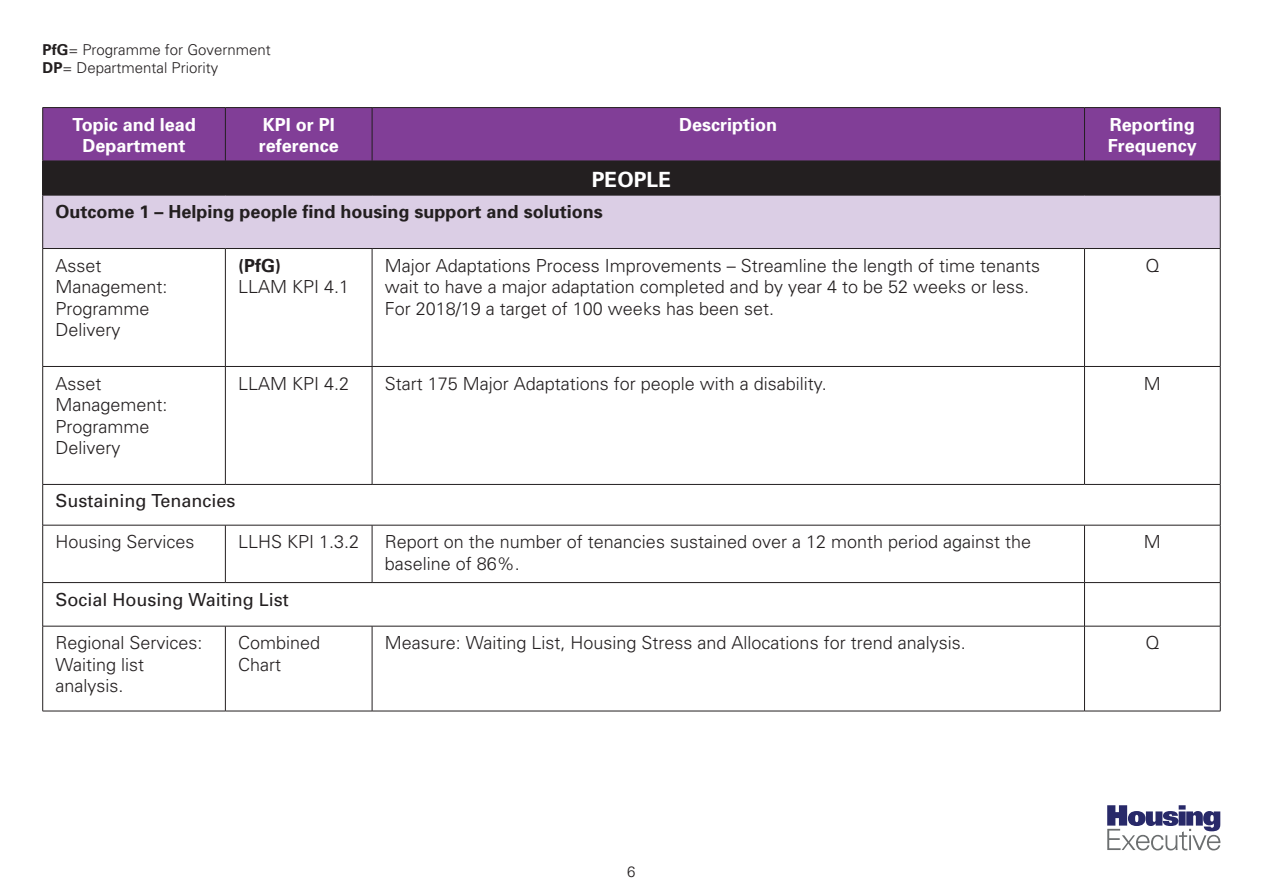
<style>
.page{position:relative;width:1263px;height:893px;background:#fff}
.page>*{position:absolute;margin:0;border:0;box-sizing:border-box;transform-origin:0 0}
.t1{font:700 21px "Univers";color:#fff}
.t2{font:300 18px/21.6px "Univers";color:#231f20}
.t3{font:700 18px/21.6px "Univers";color:#fff;text-align:center}
.t4{font:700 18px "Univers";color:#231f20}
.t5{font:18px "Univers";color:#231f20}
.t6{font:300 15px "Univers";color:#231f20}
.s1{font-weight:700}
</style>
<div class="page">
<svg style="left:1107px;top:805px;width:113px;height:45px"></svg>
<div style="left:43px;top:108px;width:1177px;height:53px;background:#813e97"></div>
<div style="left:43px;top:161px;width:1177px;height:34px;background:#231f20"></div>
<div style="left:43px;top:195px;width:1177px;height:53px;background:#dbcee5"></div>
<svg style="left:43px;top:249px;width:1177px;height:462px"></svg>
<hr style="left:43px;top:107px;width:182px;height:1px;background:#231f20">
<hr style="left:42px;top:108px;width:1px;height:53px;background:#231f20">
<hr style="left:225px;top:107px;width:147px;height:1px;background:#231f20">
<hr style="left:225px;top:108px;width:1px;height:53px;background:#231f20">
<hr style="left:372px;top:107px;width:712px;height:1px;background:#231f20">
<hr style="left:372px;top:108px;width:1px;height:53px;background:#231f20">
<hr style="left:1084px;top:107px;width:136px;height:1px;background:#231f20">
<hr style="left:1084px;top:108px;width:1px;height:53px;background:#231f20">
<hr style="left:1220px;top:108px;width:1px;height:53px;background:#231f20">
<hr style="left:42px;top:161px;width:1px;height:34px;background:#231f20">
<hr style="left:1220px;top:161px;width:1px;height:34px;background:#231f20">
<hr style="left:43px;top:195px;width:182px;height:1px;background:#231f20">
<hr style="left:42px;top:195px;width:1px;height:53px;background:#231f20">
<hr style="left:225px;top:195px;width:147px;height:1px;background:#231f20">
<hr style="left:372px;top:195px;width:712px;height:1px;background:#231f20">
<hr style="left:1084px;top:195px;width:136px;height:1px;background:#231f20">
<hr style="left:1220px;top:195px;width:1px;height:53px;background:#231f20">
<hr style="left:43px;top:248px;width:182px;height:1px;background:#231f20">
<hr style="left:42px;top:249px;width:1px;height:117px;background:#231f20">
<hr style="left:225px;top:248px;width:147px;height:1px;background:#231f20">
<hr style="left:225px;top:249px;width:1px;height:117px;background:#231f20">
<hr style="left:372px;top:248px;width:712px;height:1px;background:#231f20">
<hr style="left:372px;top:249px;width:1px;height:117px;background:#231f20">
<hr style="left:1084px;top:248px;width:136px;height:1px;background:#231f20">
<hr style="left:1084px;top:249px;width:1px;height:117px;background:#231f20">
<hr style="left:1220px;top:249px;width:1px;height:117px;background:#231f20">
<hr style="left:43px;top:366px;width:182px;height:1px;background:#231f20">
<hr style="left:42px;top:367px;width:1px;height:117px;background:#231f20">
<hr style="left:225px;top:366px;width:147px;height:1px;background:#231f20">
<hr style="left:225px;top:367px;width:1px;height:117px;background:#231f20">
<hr style="left:372px;top:366px;width:712px;height:1px;background:#231f20">
<hr style="left:372px;top:367px;width:1px;height:117px;background:#231f20">
<hr style="left:1084px;top:366px;width:136px;height:1px;background:#231f20">
<hr style="left:1084px;top:367px;width:1px;height:117px;background:#231f20">
<hr style="left:1220px;top:367px;width:1px;height:117px;background:#231f20">
<hr style="left:43px;top:484px;width:182px;height:1px;background:#231f20">
<hr style="left:42px;top:485px;width:1px;height:40px;background:#231f20">
<hr style="left:225px;top:484px;width:147px;height:1px;background:#231f20">
<hr style="left:372px;top:484px;width:712px;height:1px;background:#231f20">
<hr style="left:1084px;top:484px;width:136px;height:1px;background:#231f20">
<hr style="left:1220px;top:485px;width:1px;height:40px;background:#231f20">
<hr style="left:43px;top:525px;width:182px;height:1px;background:#231f20">
<hr style="left:42px;top:525px;width:1px;height:57px;background:#231f20">
<hr style="left:225px;top:525px;width:147px;height:1px;background:#231f20">
<hr style="left:225px;top:525px;width:1px;height:57px;background:#231f20">
<hr style="left:372px;top:525px;width:712px;height:1px;background:#231f20">
<hr style="left:372px;top:525px;width:1px;height:57px;background:#231f20">
<hr style="left:1084px;top:525px;width:136px;height:1px;background:#231f20">
<hr style="left:1084px;top:525px;width:1px;height:57px;background:#231f20">
<hr style="left:1220px;top:525px;width:1px;height:57px;background:#231f20">
<hr style="left:43px;top:582px;width:182px;height:1px;background:#231f20">
<hr style="left:42px;top:583px;width:1px;height:43px;background:#231f20">
<hr style="left:225px;top:582px;width:147px;height:1px;background:#231f20">
<hr style="left:372px;top:582px;width:712px;height:1px;background:#231f20">
<hr style="left:1084px;top:582px;width:136px;height:1px;background:#231f20">
<hr style="left:1084px;top:583px;width:1px;height:43px;background:#231f20">
<hr style="left:1220px;top:583px;width:1px;height:43px;background:#231f20">
<hr style="left:43px;top:626px;width:182px;height:1px;background:#231f20">
<hr style="left:42px;top:626px;width:1px;height:85px;background:#231f20">
<hr style="left:225px;top:626px;width:147px;height:1px;background:#231f20">
<hr style="left:225px;top:626px;width:1px;height:85px;background:#231f20">
<hr style="left:372px;top:626px;width:712px;height:1px;background:#231f20">
<hr style="left:372px;top:626px;width:1px;height:85px;background:#231f20">
<hr style="left:1084px;top:626px;width:136px;height:1px;background:#231f20">
<hr style="left:1084px;top:626px;width:1px;height:85px;background:#231f20">
<hr style="left:1220px;top:626px;width:1px;height:85px;background:#231f20">
<hr style="left:43px;top:711px;width:182px;height:1px;background:#231f20">
<hr style="left:225px;top:711px;width:147px;height:1px;background:#231f20">
<hr style="left:372px;top:711px;width:712px;height:1px;background:#231f20">
<hr style="left:1084px;top:711px;width:136px;height:1px;background:#231f20">
<p class="t6" style="left:43px;top:40px;width:230px"><span class="s1">PfG</span>= Programme for Government</p>
<p class="t6" style="left:43px;top:58px;width:177px"><span class="s1">DP</span>= Departmental Priority</p>
<p class="t3" style="left:72px;top:113px;width:125px">Topic and lead<br>Department</p>
<p class="t3" style="left:263px;top:113px;width:74px">KPI or PI</p>
<p class="t3" style="left:259px;top:135px;width:82px">reference</p>
<p class="t3" style="left:679px;top:113px;width:100px">Description</p>
<p class="t3" style="left:1110px;top:113px;width:87px">Reporting</p>
<p class="t3" style="left:1108px;top:135px;width:91px">Frequency</p>
<p class="t1" style="left:592px;top:166px;width:81px">PEOPLE</p>
<p class="t4" style="left:55px;top:200px;width:549px">Outcome 1 – Helping people find housing support and solutions</p>
<p class="t2" style="left:55px;top:254px;width:114px">Asset<br>Management:</p>
<p class="t2" style="left:55px;top:297px;width:96px">Programme<br>Delivery</p>
<p class="t2" style="left:385px;top:254px;width:657px">Major Adaptations Process Improvements – Streamline the length of time tenants</p>
<p class="t2" style="left:385px;top:275px;width:646px">wait to have a major adaptation completed and by year 4 to be 52 weeks or less.</p>
<p class="t2" style="left:385px;top:297px;width:391px">For 2018/19 a target of 100 weeks has been set.</p>
<p class="t4" style="left:238px;top:254px;width:44px">(PfG)</p>
<p class="t2" style="left:238px;top:276px;width:113px">LLAM KPI 4.1</p>
<p class="t2" style="left:1145px;top:254px;width:16px">Q</p>
<p class="t2" style="left:55px;top:372px;width:114px">Asset<br>Management:</p>
<p class="t2" style="left:55px;top:415px;width:96px">Programme<br>Delivery</p>
<p class="t2" style="left:238px;top:372px;width:113px">LLAM KPI 4.2</p>
<p class="t2" style="left:385px;top:372px;width:444px">Start 175 Major Adaptations for people with a disability.</p>
<p class="t2" style="left:1144px;top:372px;width:18px">M</p>
<p class="t5" style="left:55px;top:490px;width:182px">Sustaining Tenancies</p>
<p class="t2" style="left:55px;top:530px;width:141px">Housing Services</p>
<p class="t2" style="left:238px;top:530px;width:123px">LLHS KPI 1.3.2</p>
<p class="t2" style="left:385px;top:530px;width:648px">Report on the number of tenancies sustained over a 12 month period against the</p>
<p class="t2" style="left:385px;top:552px;width:137px">baseline of 86%.</p>
<p class="t2" style="left:1144px;top:530px;width:18px">M</p>
<p class="t5" style="left:55px;top:588px;width:235px">Social Housing Waiting List</p>
<p class="t2" style="left:55px;top:631px;width:149px">Regional Services:</p>
<p class="t2" style="left:55px;top:653px;width:90px">Waiting list analysis.</p>
<p class="t2" style="left:238px;top:631px;width:84px">Combined</p>
<p class="t2" style="left:238px;top:653px;width:45px">Chart</p>
<p class="t2" style="left:385px;top:631px;width:582px">Measure: Waiting List, Housing Stress and Allocations for trend analysis.</p>
<p class="t2" style="left:1145px;top:631px;width:16px">Q</p>
<p class="t6" style="left:627px;top:863px;width:10px">6</p>
</div>
